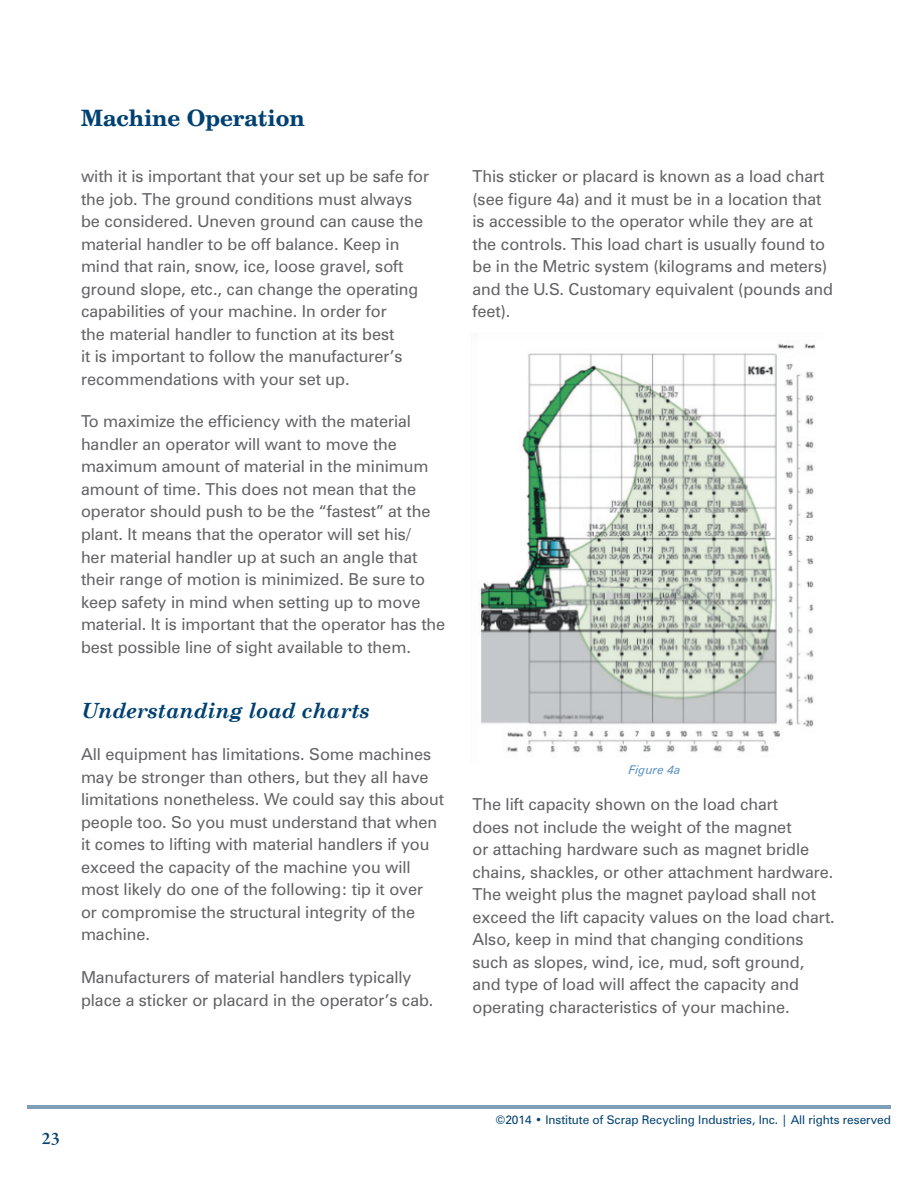
<style>
.page{position:relative;width:918px;height:1188px;background:#fff}
.page>*{position:absolute;margin:0;border:0;box-sizing:border-box;transform-origin:0 0}
.t1{font:700 22.5px "Century Schoolbook BT";letter-spacing:-.005em;color:#014172}
.t2{font:italic 700 21px "Century Schoolbook";letter-spacing:-.01em;color:#014172}
.t3{font:600 18px "Garamond Premr Pro";color:#014172}
.t4{font:16.5px/22.5px "Zurich BT";letter-spacing:-.005em;color:#636366}
.t5{font:12px "Zurich BT";letter-spacing:-.005em;color:#014172}
.t6{font:italic 12px "Zurich BT";color:#5d93c8}
</style>
<div class="page">
<hr style="left:27px;top:1105px;width:864px;height:1px;background:#014172">
<hr style="left:27px;top:1107px;width:864px;height:1px;background:#014172">
<img style="left:471px;top:333px;width:345px;height:420px">
<h1 class="t1" style="left:81px;top:104px;width:225px">Machine Operation</h1>
<p class="t4" style="left:81px;top:165px;width:350px">with it is important that your set up be safe for the job. The ground conditions must always be considered. Uneven ground can cause the material handler to be off balance. Keep in mind that rain, snow, ice, loose gravel, soft ground slope, etc., can change the operating capabilities of your machine. In order for<br>the material handler to function at its best<br>it is important to follow the manufacturer’s recommendations with your set up.</p>
<p class="t4" style="left:81px;top:410px;width:366px">To maximize the efficiency with the material handler an operator will want to move the maximum amount of material in the minimum amount of time. This does not mean that the operator should push to be the “fastest” at the plant. It means that the operator will set his/<br>her material handler up at such an angle that their range of motion is minimized. Be sure to keep safety in mind when setting up to move material. It is important that the operator has the best possible line of sight available to them.</p>
<p class="t2" style="left:81px;top:697px;width:290px">Understanding load charts</p>
<p class="t4" style="left:81px;top:743px;width:365px">All equipment has limitations. Some machines may be stronger than others, but they all have limitations nonetheless. We could say this about people too. So you must understand that when it comes to lifting with material handlers if you exceed the capacity of the machine you will most likely do one of the following: tip it over<br>or compromise the structural integrity of the machine.</p>
<p class="t4" style="left:81px;top:966px;width:354px">Manufacturers of material handlers typically place a sticker or placard in the operator’s cab.</p>
<p class="t4" style="left:472px;top:165px;width:362px">This sticker or placard is known as a load chart (see figure 4a) and it must be in a location that is accessible to the operator while they are at the controls. This load chart is usually found to be in the Metric system (kilograms and meters) and the U.S. Customary equivalent (pounds and feet).</p>
<p class="t6" style="left:629px;top:762px;width:53px">Figure 4a</p>
<p class="t4" style="left:472px;top:793px;width:364px">The lift capacity shown on the load chart<br>does not include the weight of the magnet<br>or attaching hardware such as magnet bridle chains, shackles, or other attachment hardware.<br>The weight plus the magnet payload shall not exceed the lift capacity values on the load chart.<br>Also, keep in mind that changing conditions such as slopes, wind, ice, mud, soft ground, and type of load will affect the capacity and operating characteristics of your machine.</p>
<p class="t3" style="left:42px;top:1127px;width:19px">23</p>
<p class="t5" style="left:495px;top:1112px;width:397px">©2014 • Institute of Scrap Recycling Industries, Inc. | All rights reserved</p>
</div>
